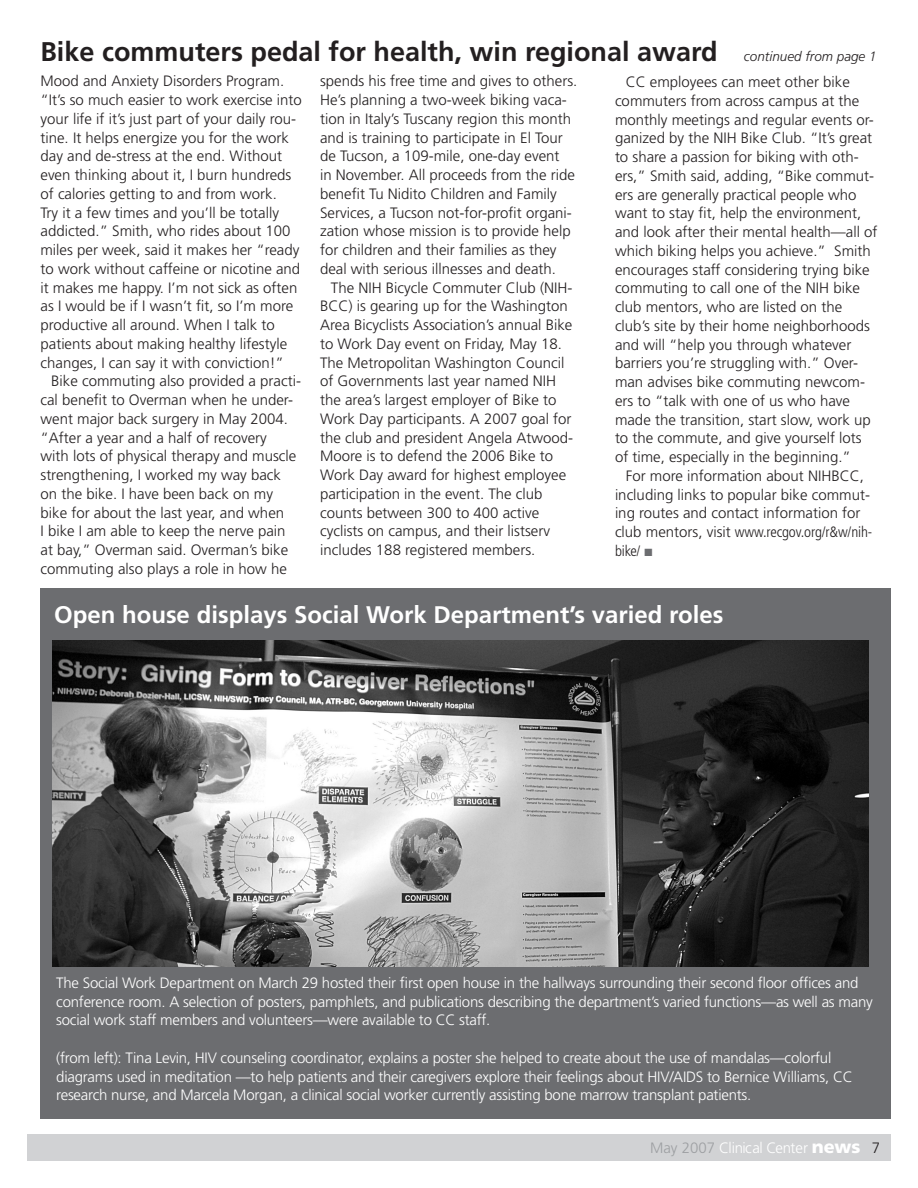
<style>
.page{position:relative;width:918px;height:1188px;background:#fff}
.page>*{position:absolute;margin:0;border:0;box-sizing:border-box;transform-origin:0 0}
.A_Head{font:700 27px "Frutiger LT Std";color:#231f20}
.A_Head-2{font:700 24px "Frutiger LT Std";color:#fff}
.CC_News_Body{font:300 15px/18.8px "Frutiger LT Std";color:#231f20}
.Photo_Caption{font:300 15px/18.8px "Frutiger LT Std";letter-spacing:-.015em;color:#fff}
.t1{font:italic 300 13.5px "Frutiger LT Std";color:#231f20}
.s1{font-stretch:condensed}
.s2{color:#6c6d70}
.s3{color:#9d9fa2}
.s4{font-weight:900;font-size:18px}
</style>
<div class="page">
<div style="left:27px;top:1134px;width:864px;height:27px;background:#d1d2d4"></div>
<div style="left:40px;top:588px;width:851px;height:531px;background:#6c6d70"></div>
<img style="left:52px;top:640px;width:816px;height:326px">
<p class="A_Head" style="left:40px;top:36px;width:679px">Bike commuters pedal for health, win regional award</p>
<p class="t1" style="left:744px;top:49px;width:134px">continued from page 1</p>
<p class="CC_News_Body" style="left:40px;top:72px;width:263px">Mood and Anxiety Disorders Program. “It’s so much easier to work exercise into your life if it’s just part of your daily rou&shy;tine. It helps energize you for the work day and de-stress at the end. Without even thinking about it, I burn hundreds of calories getting to and from work.<br>Try it a few times and you’ll be totally addicted.” Smith, who rides about 100 miles per week, said it makes her “ready to work without caffeine or nicotine and it makes me happy. I’m not sick as often as I would be if I wasn’t fit, so I’m more productive all around. When I talk to patients about making healthy lifestyle changes, I can say it with conviction!”</p>
<p class="CC_News_Body" style="left:40px;top:372px;width:262px;text-indent:11px">Bike commuting also provided a practi&shy;cal benefit to Overman when he under&shy;went major back surgery in May 2004. “After a year and a half of recovery<br>with lots of physical therapy and muscle strengthening, I worked my way back on the bike. I have been back on my bike for about the last year, and when<br>I bike I am able to keep the nerve pain at bay,” Overman said. Overman’s bike commuting also plays a role in how he</p>
<p class="CC_News_Body" style="left:320px;top:72px;width:259px">spends his free time and gives to others.<br>He’s planning a two-week biking vaca&shy;tion in Italy’s Tuscany region this month and is training to participate in El Tour de Tucson, a 109-mile, one-day event<br>in November. All proceeds from the ride benefit Tu Nidito Children and Family Services, a Tucson not-for-profit organi&shy;zation whose mission is to provide help for children and their families as they deal with serious illnesses and death.</p>
<p class="CC_News_Body" style="left:320px;top:278px;width:255px;text-indent:11px">The NIH Bicycle Commuter Club (NIH-BCC) is gearing up for the Washington Area Bicyclists Association’s annual Bike to Work Day event on Friday, May 18.<br>The Metropolitan Washington Council of Governments last year named NIH the area’s largest employer of Bike to Work Day participants. A 2007 goal for the club and president Angela Atwood-Moore is to defend the 2006 Bike to Work Day award for highest employee participation in the event. The club counts between 300 to 400 active cyclists on campus, and their listserv includes 188 registered members.</p>
<p class="CC_News_Body" style="left:615px;top:73px;width:264px;text-indent:11px">CC employees can meet other bike commuters from across campus at the monthly meetings and regular events or&shy;ganized by the NIH Bike Club. “It’s great to share a passion for biking with oth&shy;ers,” Smith said, adding, “Bike commut&shy;ers are generally practical people who want to stay fit, help the environment, and look after their mental health—all of which biking helps you achieve.” Smith encourages staff considering trying bike commuting to call one of the NIH bike club mentors, who are listed on the club’s site by their home neighborhoods and will “help you through whatever barriers you’re struggling with.” Over&shy;man advises bike commuting newcom&shy;ers to “talk with one of us who have made the transition, start slow, work up to the commute, and give yourself lots of time, especially in the beginning.”</p>
<p class="CC_News_Body" style="left:615px;top:467px;width:259px;text-indent:11px">For more information about NIHBCC, including links to popular bike commut&shy;ing routes and contact information for club mentors, visit <span class="s1">www.recgov.org/r&amp;w/nih&shy;bike/</span> <span class="s2">■</span></p>
<p class="A_Head-2" style="left:54px;top:601px;width:671px">Open house displays Social Work Department’s varied roles</p>
<p class="Photo_Caption" style="left:56px;top:973px;width:818px">The Social Work Department on March 29 hosted their first open house in the hallways surrounding their second floor offices and conference room. A selection of posters, pamphlets, and publications describing the department’s varied functions—as well as many social work staff members and volunteers—were available to CC staff.</p>
<p class="Photo_Caption" style="left:56px;top:1048px;width:798px">(from left): Tina Levin, HIV counseling coordinator, explains a poster she helped to create about the use of mandalas—colorful diagrams used in meditation —to help patients and their caregivers explore their feelings about HIV/AIDS to Bernice Williams, CC research nurse, and Marcela Morgan, a clinical social worker currently assisting bone marrow transplant patients.</p>
<p class="Photo_Caption" style="left:650px;top:1138px;width:212px"><span class="s3">May 2007</span> Clinical Center <span class="s4">news</span></p>
</div>
